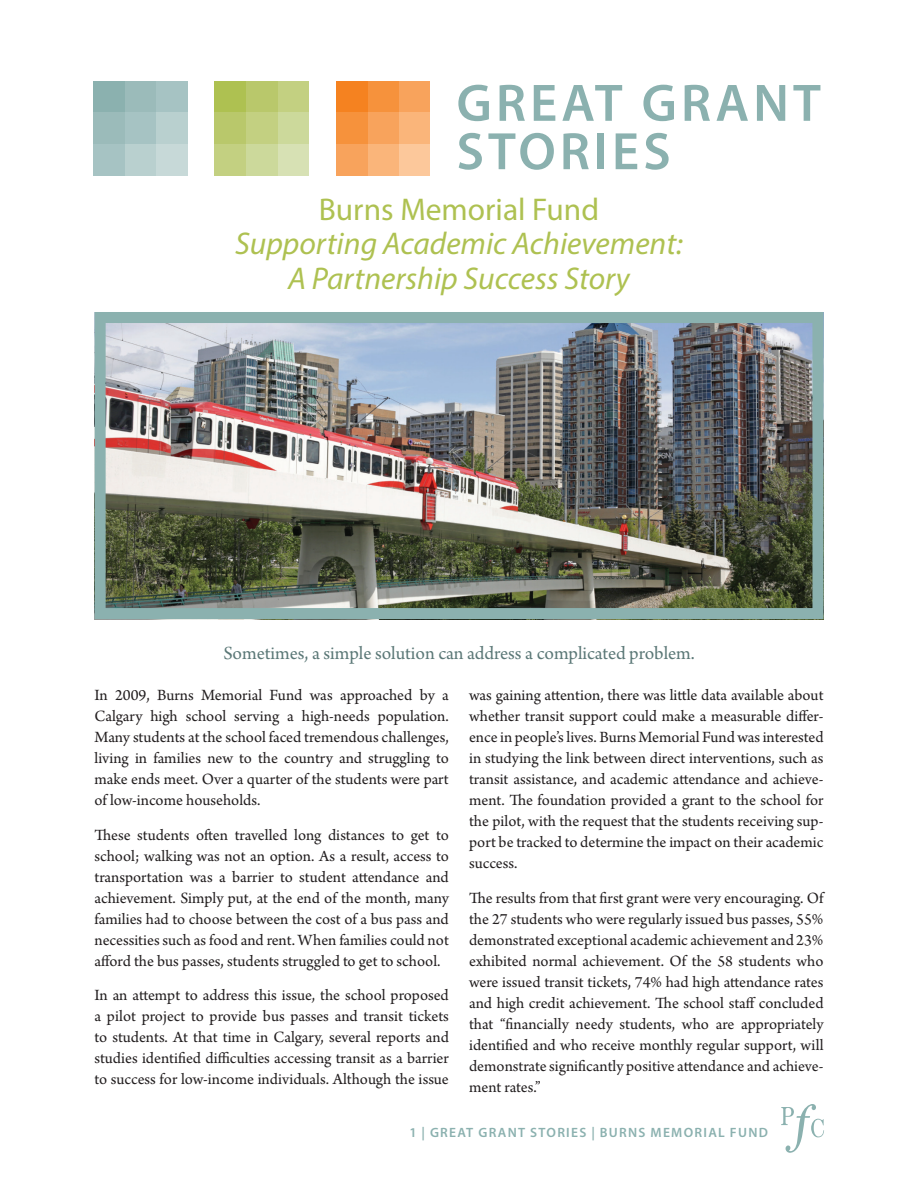
<style>
.page{position:relative;width:918px;height:1188px;background:#fff}
.page>*{position:absolute;margin:0;border:0;box-sizing:border-box;transform-origin:0 0}
.t1{font:600 53.1px "Myriad Pro";color:#8bb1af}
.t2{font:italic 31.5px/34.5px "Myriad Pro";color:#aec151;text-align:center}
.t3{font:31.5px "Myriad Pro";color:#aec151}
.t4{font:19.5px "Arno Pro";letter-spacing:-.005em;color:#5b7877}
.t5{font:16.5px/21px "Arno Pro";color:#231f20;text-align:justify}
.t6{font:600 13.5px "Myriad Pro";letter-spacing:.095em;color:#8bb1af}
</style>
<div class="page">
<svg style="left:781px;top:1104px;width:43px;height:49px"></svg>
<img style="left:107px;top:324px;width:705px;height:283px">
<div style="left:95px;top:312px;width:729px;height:307px;border:11px solid #8bb1af"></div>
<div style="left:156px;top:81px;width:31px;height:31px;background:#a6c3c3"></div>
<div style="left:124px;top:81px;width:32px;height:31px;background:#9bbbba"></div>
<div style="left:93px;top:81px;width:31px;height:31px;background:#8bb1af"></div>
<div style="left:156px;top:112px;width:31px;height:32px;background:#b9d0cf"></div>
<div style="left:124px;top:112px;width:32px;height:32px;background:#a6c3c3"></div>
<div style="left:93px;top:112px;width:31px;height:32px;background:#9bbbba"></div>
<div style="left:156px;top:144px;width:31px;height:31px;background:#c7d9d8"></div>
<div style="left:124px;top:144px;width:32px;height:31px;background:#b9d0cf"></div>
<div style="left:93px;top:144px;width:31px;height:31px;background:#a6c3c3"></div>
<div style="left:277px;top:81px;width:32px;height:31px;background:#c3d081"></div>
<div style="left:246px;top:81px;width:31px;height:31px;background:#b9c86b"></div>
<div style="left:214px;top:81px;width:32px;height:31px;background:#aec151"></div>
<div style="left:277px;top:112px;width:32px;height:32px;background:#ccd99b"></div>
<div style="left:246px;top:112px;width:31px;height:32px;background:#c3d081"></div>
<div style="left:214px;top:112px;width:32px;height:32px;background:#b9c86b"></div>
<div style="left:277px;top:144px;width:32px;height:31px;background:#d7e1b4"></div>
<div style="left:246px;top:144px;width:31px;height:31px;background:#ccd99b"></div>
<div style="left:214px;top:144px;width:32px;height:31px;background:#c3d081"></div>
<div style="left:399px;top:81px;width:31px;height:31px;background:#f8a35c"></div>
<div style="left:367px;top:81px;width:32px;height:31px;background:#f6923c"></div>
<div style="left:336px;top:81px;width:31px;height:31px;background:#f58220"></div>
<div style="left:399px;top:112px;width:31px;height:32px;background:#fab57a"></div>
<div style="left:367px;top:112px;width:32px;height:32px;background:#f8a35c"></div>
<div style="left:336px;top:112px;width:31px;height:32px;background:#f6923c"></div>
<div style="left:399px;top:144px;width:31px;height:31px;background:#fcc89b"></div>
<div style="left:367px;top:144px;width:32px;height:31px;background:#fab57a"></div>
<div style="left:336px;top:144px;width:31px;height:31px;background:#f8a35c"></div>
<h1 class="t1" style="left:456px;top:69px;width:71px">GREAT</h1>
<h1 class="t1" style="left:642px;top:69px;width:75px">GRANT</h1>
<h1 class="t1" style="left:456px;top:118px;width:63px">STORIE</h1>
<h1 class="t1" style="left:643px;top:118px;width:29px">S</h1>
<h2 class="t3" style="left:319px;top:190px;width:282px">Burns Memorial Fund</h2>
<h2 class="t2" style="left:235px;top:226px;width:449px">Supporting Academic Achievement:<br>A Partnership Success Story</h2>
<p class="t4" style="left:223px;top:642px;width:473px">Sometimes, a simple solution can address a complicated problem.</p>
<p class="t5" style="left:94px;top:686px;width:356px">In 2009, Burns Memorial Fund was approached by a Calgary high school serving a high-needs population.<br>Many students at the school faced tremendous challenges, living in families new to the country and struggling to make ends meet. Over a quarter of the students were part of low-income households.</p>
<p class="t5" style="left:94px;top:825px;width:356px">These students often travelled long distances to get to school; walking was not an option. As a result, access to transportation was a barrier to student attendance and achievement. Simply put, at the end of the month, many families had to choose between the cost of a bus pass and necessities such as food and rent. When families could not afford the bus passes, students struggled to get to school.</p>
<p class="t5" style="left:94px;top:986px;width:356px">In an attempt to address this issue, the school proposed a pilot project to provide bus passes and transit tickets to students. At that time in Calgary, several reports and studies identified difficulties accessing transit as a barrier to success for low-income individuals. Although the issue</p>
<p class="t5" style="left:469px;top:686px;width:356px">was gaining attention, there was little data available about whether transit support could make a measurable differ&shy;ence in people’s lives. Burns Memorial Fund was interested in studying the link between direct interventions, such as transit assistance, and academic attendance and achieve&shy;ment. The foundation provided a grant to the school for the pilot, with the request that the students receiving sup&shy;port be tracked to determine the impact on their academic success.</p>
<p class="t5" style="left:469px;top:888px;width:356px">The results from that first grant were very encouraging. Of the 27 students who were regularly issued bus passes, 55% demonstrated exceptional academic achievement and 23% exhibited normal achievement. Of the 58 students who were issued transit tickets, 74% had high attendance rates and high credit achievement. The school staff concluded that “financially needy students, who are appropriately identified and who receive monthly regular support, will demonstrate significantly positive attendance and achieve&shy;ment rates.”</p>
<p class="t6" style="left:409px;top:1124px;width:360px">1 | GREAT GRANT STORIES | BURNS MEMORIAL FUND</p>
</div>
